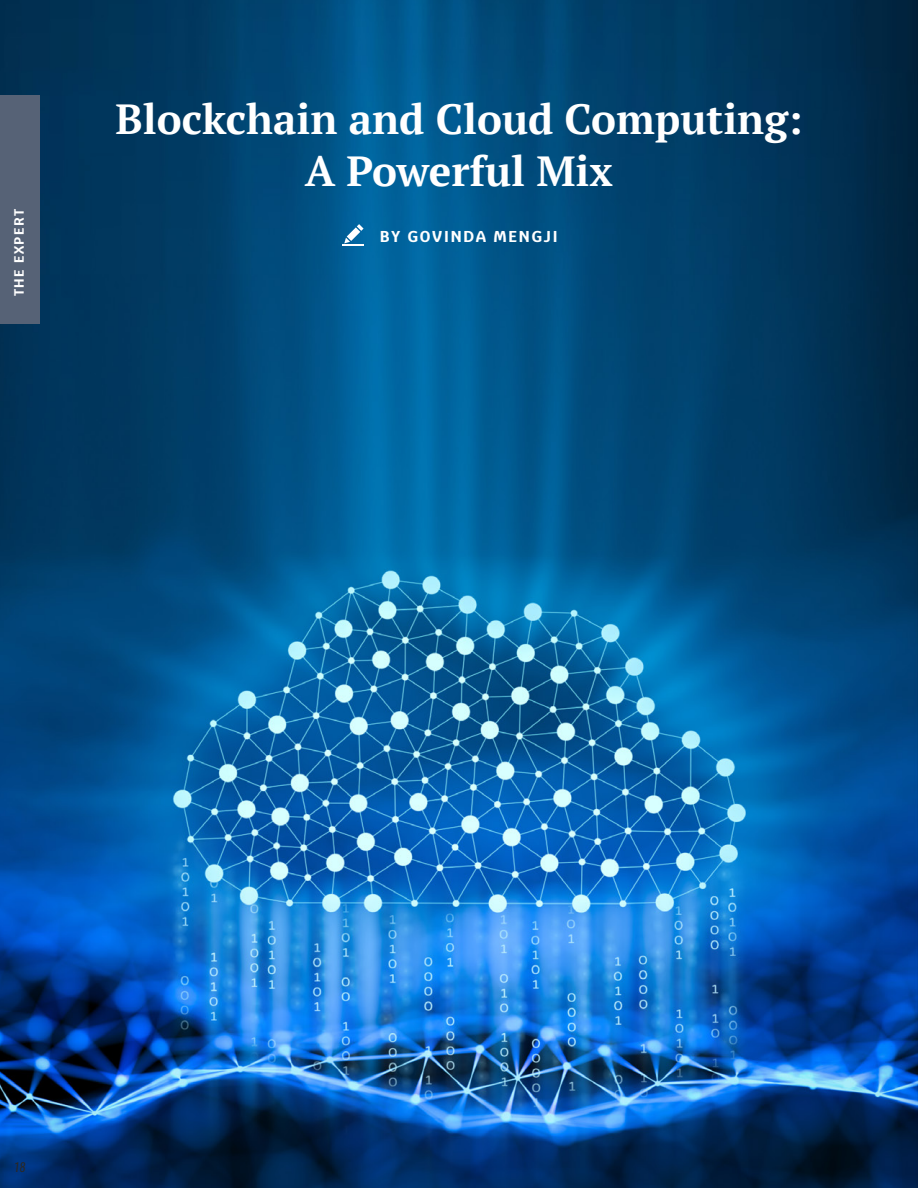
<style>
.page{position:relative;width:918px;height:1188px;background:#fff}
.page>*{position:absolute;margin:0;border:0;box-sizing:border-box;transform-origin:0 0}
.t1{font:700 42px/52.5px "PT Serif";color:#fff;text-align:center}
.t2{font:700 15.75px "Krub";letter-spacing:.1em;color:#fff}
.t3{font:700 13.5px "Krub";letter-spacing:.1em;color:#fff}
.t4{font:italic 12px "Oswald";color:#282828}
</style>
<div class="page">
<img style="left:0;top:0;width:918px;height:1188px">
<svg style="left:357px;top:224px;width:7px;height:7px"></svg>
<svg style="left:347px;top:227px;width:13px;height:14px"></svg>
<svg style="left:342px;top:238px;width:22px;height:8px"></svg>
<div style="left:0;top:95px;width:40px;height:228px;background:#566276"></div>
<p class="t3" style="left:11px;top:296px;width:89px;rotate:-90deg">THE EXPERT</p>
<p class="t1" style="left:116px;top:92px;width:688px">Blockchain and Cloud Computing:<br>A Powerful Mix</p>
<p class="t2" style="left:380px;top:227px;width:180px">BY GOVINDA MENGJI</p>
<p class="t4" style="left:14px;top:1158px;width:13px">18</p>
</div>
